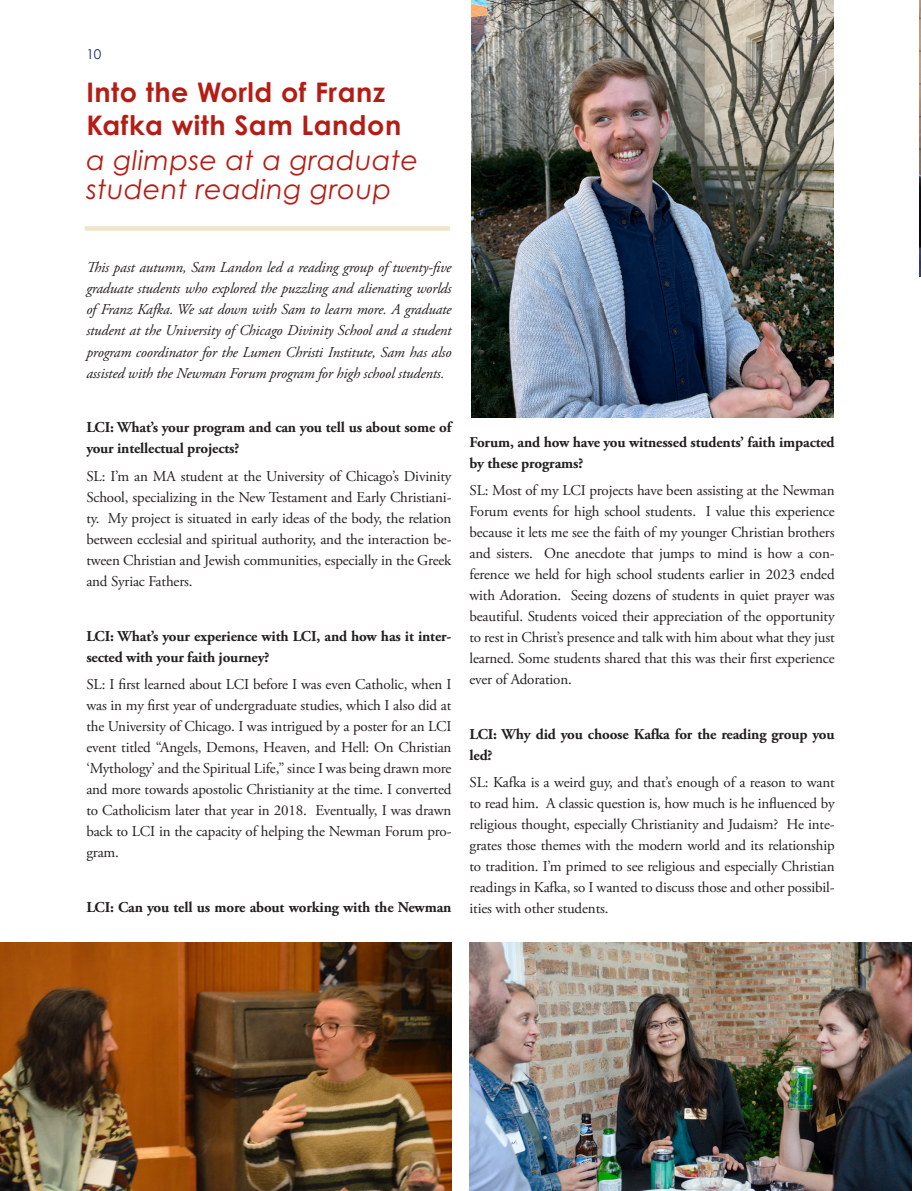
<style>
.page{position:relative;width:921px;height:1191px;background:#fff}
.page>*{position:absolute;margin:0;border:0;box-sizing:border-box;transform-origin:0 0}
.t1{font:italic 27px/28.5px "Century Gothic Pro";letter-spacing:.02em;color:#b41d15}
.t2{font:700 27px "Century Gothic Pro";letter-spacing:.02em;color:#b41d15}
.t3{font:15px/21px "Adobe Garamond Pro";letter-spacing:-.01em;color:#231f20;text-align:justify}
.t4{font:italic 15px/21px "Adobe Garamond Pro";letter-spacing:-.01em;color:#231f20;text-align:justify}
.t5{font:700 15px/21px "Adobe Garamond Pro";letter-spacing:-.01em;color:#231f20}
.Page_Number{font:13.5px "Century Gothic Pro";color:#1c2072}
</style>
<div class="page">
<img style="left:919px;top:0;width:2px;height:276px">
<img style="left:0;top:942px;width:451px;height:249px">
<img style="left:469px;top:942px;width:442px;height:249px">
<div style="left:85px;top:226px;width:365px;height:5px;background:#f1e5c7"></div>
<img style="left:471px;top:0;width:362px;height:418px">
<p class="Page_Number" style="left:86px;top:46px;width:16px">10</p>
<p class="t2" style="left:86px;top:75px;width:300px">Into the World of Franz</p>
<p class="t2" style="left:86px;top:108px;width:316px">Kafka with Sam Landon</p>
<p class="t1" style="left:86px;top:146px;width:333px">a glimpse at a graduate student reading group</p>
<p class="t4" style="left:86px;top:258px;width:366px">This past autumn, Sam Landon led a reading group of twenty-five graduate students who explored the puzzling and alienating worlds of Franz Kafka. We sat down with Sam to learn more. A graduate student at the University of Chicago Divinity School and a student program coordinator for the Lumen Christi Institute, Sam has also assisted with the Newman Forum program for high school students.</p>
<p class="t5" style="left:86px;top:417px;width:366px">LCI: What’s your program and can you tell us about some of your intellectual projects?</p>
<p class="t3" style="left:86px;top:466px;width:367px">SL: I’m an MA student at the University of Chicago’s Divinity School, specializing in the New Testament and Early Christiani&shy;ty. My project is situated in early ideas of the body, the relation between ecclesial and spiritual authority, and the interaction be&shy;tween Christian and Jewish communities, especially in the Greek and Syriac Fathers.</p>
<p class="t5" style="left:86px;top:625px;width:366px">LCI: What’s your experience with LCI, and how has it inter&shy;sected with your faith journey?</p>
<p class="t3" style="left:86px;top:674px;width:367px">SL: I first learned about LCI before I was even Catholic, when I was in my first year of undergraduate studies, which I also did at the University of Chicago. I was intrigued by a poster for an LCI event titled “Angels, Demons, Heaven, and Hell: On Christian ‘Mythology’ and the Spiritual Life,” since I was being drawn more and more towards apostolic Christianity at the time. I converted to Catholicism later that year in 2018. Eventually, I was drawn back to LCI in the capacity of helping the Newman Forum pro&shy;gram.</p>
<p class="t5" style="left:86px;top:896px;width:366px">LCI: Can you tell us more about working with the Newman</p>
<p class="t5" style="left:469px;top:431px;width:367px">Forum, and how have you witnessed students’ faith impacted by these programs?</p>
<p class="t3" style="left:469px;top:480px;width:367px">SL: Most of my LCI projects have been assisting at the Newman Forum events for high school students. I value this experience because it lets me see the faith of my younger Christian brothers and sisters. One anecdote that jumps to mind is how a con&shy;ference we held for high school students earlier in 2023 ended with Adoration. Seeing dozens of students in quiet prayer was beautiful. Students voiced their appreciation of the opportunity to rest in Christ’s presence and talk with him about what they just learned. Some students shared that this was their first experience ever of Adoration.</p>
<p class="t5" style="left:469px;top:724px;width:367px">LCI: Why did you choose Kafka for the reading group you led?</p>
<p class="t3" style="left:469px;top:772px;width:367px">SL: Kafka is a weird guy, and that’s enough of a reason to want to read him. A classic question is, how much is he influenced by religious thought, especially Christianity and Judaism? He inte&shy;grates those themes with the modern world and its relationship to tradition. I’m primed to see religious and especially Christian readings in Kafka, so I wanted to discuss those and other possibil&shy;ities with other students.</p>
</div>
